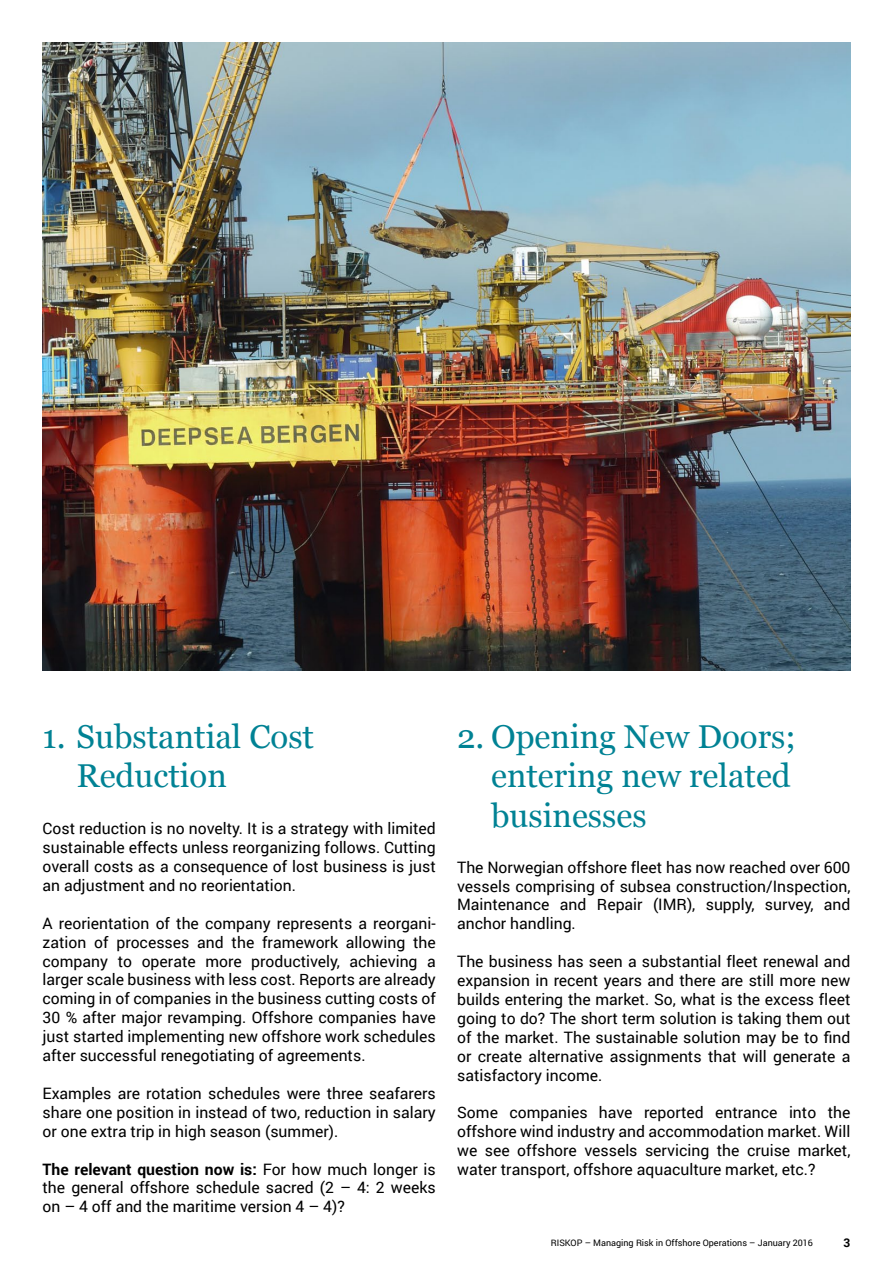
<style>
.page{position:relative;width:893px;height:1263px;background:#fff}
.page>*{position:absolute;margin:0;border:0;box-sizing:border-box;transform-origin:0 0}
.t1{font:33px/39.6px "Georgia";color:#008294}
.t2{font:15.75px/18.9px "Roboto";color:#000;text-align:justify}
.t3{font:700 12px "Roboto";color:#000}
.t4{font:9px "Roboto";color:#000}
.s1{font-weight:700}
</style>
<div class="page">
<img style="left:43px;top:43px;width:807px;height:627px">
<h1 class="t1" style="left:77px;top:715px;width:239px;text-indent:-34px">1. Substantial Cost<br>Reduction</h1>
<p class="t2" style="left:43px;top:819px;width:395px">Cost reduction is no novelty. It is a strategy with limited sustainable effects unless reorganizing follows. Cutting overall costs as a consequence of lost business is just an adjustment and no reorientation.</p>
<p class="t2" style="left:43px;top:913px;width:395px">A reorientation of the company represents a reorgani&shy;zation of processes and the framework allowing the company to operate more productively, achieving a larger scale business with less cost. Reports are already coming in of companies in the business cutting costs of 30 % after major revamping. Offshore companies have just started implementing new offshore work schedules after successful renegotiating of agreements.</p>
<p class="t2" style="left:43px;top:1083px;width:395px">Examples are rotation schedules were three seafarers share one position in instead of two, reduction in salary or one extra trip in high season (summer).</p>
<p class="t2" style="left:43px;top:1159px;width:395px"><span class="s1">The relevant question now is:</span> For how much longer is the general offshore schedule sacred (2 – 4: 2 weeks on – 4 off and the maritime version 4 – 4)?</p>
<h1 class="t1" style="left:491px;top:715px;width:306px;text-indent:-34px">2. Opening New Doors; entering new related businesses</h1>
<p class="t2" style="left:457px;top:857px;width:395px">The Norwegian offshore fleet has now reached over 600 vessels comprising of subsea construction/Inspection, Maintenance and Repair (IMR), supply, survey, and anchor handling.</p>
<p class="t2" style="left:457px;top:951px;width:395px">The business has seen a substantial fleet renewal and expansion in recent years and there are still more new builds entering the market. So, what is the excess fleet going to do? The short term solution is taking them out of the market. The sustainable solution may be to find or create alternative assignments that will generate a satisfactory income.</p>
<p class="t2" style="left:457px;top:1103px;width:395px">Some companies have reported entrance into the offshore wind industry and accommodation market. Will we see offshore vessels servicing the cruise market, water transport, offshore aquaculture market, etc.?</p>
<p class="t4" style="left:551px;top:1236px;width:264px">RISKOP – Managing Risk in Offshore Operations – January 2016</p>
<p class="t3" style="left:844px;top:1234px;width:8px">3</p>
</div>
